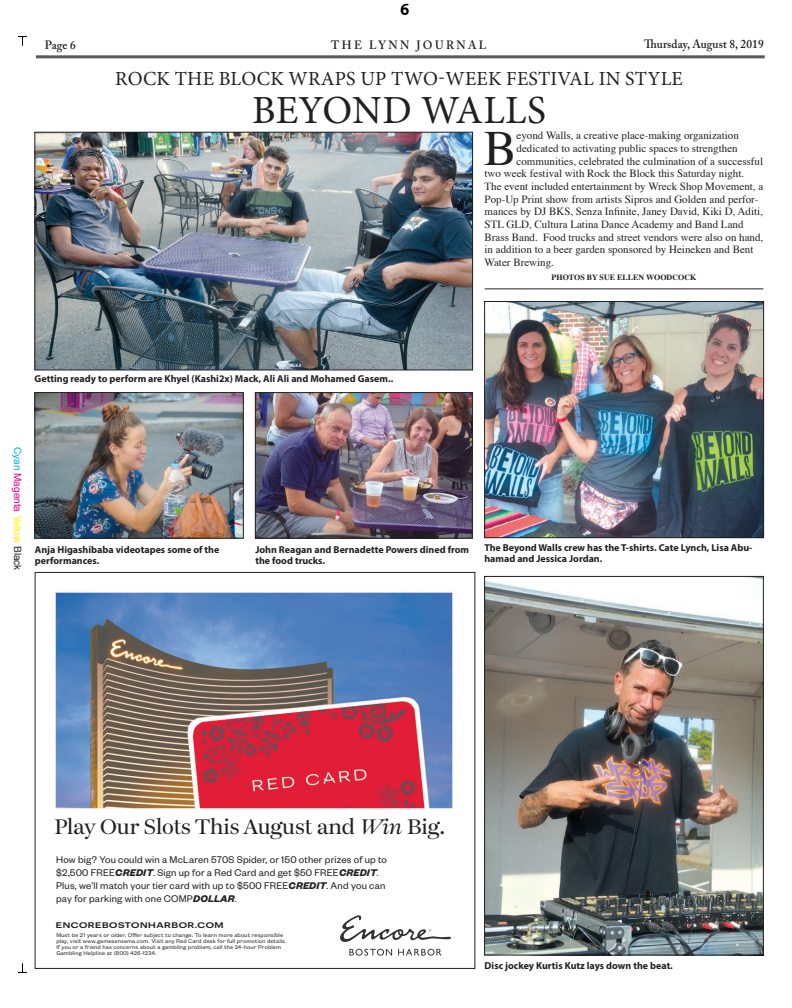
<style>
.page{position:relative;width:792px;height:1008px;background:#fff}
.page>*{position:absolute;margin:0;border:0;box-sizing:border-box;transform-origin:0 0}
.ING_Body_Type{font:49.2px "Times";color:#231f20}
.t1{font:39.9px "Minion Pro";letter-spacing:.005em;color:#231f20}
.t2{font:20.8px "Monday";color:#231f20}
.t3{font:20px "Minion Pro";letter-spacing:.01em;color:#231f20}
.t4{font:700 18px "Courier";color:#000}
.Photo_Credit{font:600 12px "Adobe Caslon Pro";letter-spacing:.01em;color:#231f20;scale:.95 1}
.Photo_Credit-2{font:600 12px "Adobe Caslon Pro";letter-spacing:.215em;color:#231f20;scale:.95 1}
.ING_Body_Type-2{font:11px "Times";color:#231f20}
.t5{font:10.7px/12.9px "Founders Grotesk";letter-spacing:.02em;color:#231f20}
.ING_Caption{font:700 10px/11.5px "Myriad Pro";color:#231f20}
.t6{font:10px "Helvetica";color:#ed028c}
.ING_Photo_Credit{font:700 8px "Times";color:#231f20}
.t7{font:600 8px "Graphik Wide";letter-spacing:.07em;color:#231f20}
.t8{font:6px/6px "Founders Grotesk Text";color:#231f20}
.s1{color:#00aeef}
.s2{color:#fff101}
.s3{color:#231f20}
.s4{font-style:italic}
.s5{font-weight:700;font-style:italic}
.s6{color:#3f403f}
</style>
<div class="page">
<hr style="left:36px;top:56px;width:729px;height:1px;background:#231f20">
<hr style="left:36px;top:58px;width:729px;height:1px;background:#231f20">
<svg style="left:18px;top:36px;width:9px;height:9px"></svg>
<svg style="left:18px;top:963px;width:9px;height:10px"></svg>
<img style="left:55px;top:592px;width:398px;height:346px">
<svg style="left:340px;top:915px;width:111px;height:41px"></svg>
<hr style="left:485px;top:289px;width:278px;height:1px;background:#231f20">
<img style="left:486px;top:578px;width:276px;height:375px">
<div style="left:484px;top:576px;width:280px;height:379px;border:1px solid #231f20"></div>
<img style="left:486px;top:303px;width:276px;height:233px">
<div style="left:484px;top:301px;width:280px;height:237px;border:1px solid #231f20"></div>
<img style="left:37px;top:394px;width:205px;height:142px">
<div style="left:35px;top:392px;width:209px;height:146px;border:1px solid #231f20"></div>
<img style="left:257px;top:394px;width:214px;height:142px">
<div style="left:255px;top:392px;width:218px;height:146px;border:1px solid #231f20"></div>
<img style="left:37px;top:134px;width:434px;height:234px">
<div style="left:35px;top:132px;width:438px;height:238px;border:1px solid #231f20"></div>
<p class="t4" style="left:400px;top:-2px;width:12px">6</p>
<p class="Photo_Credit" style="left:45px;top:38px;width:34px">Page 6</p>
<p class="Photo_Credit-2" style="left:331px;top:38px;width:165px">THE LYNN JOURNAL</p>
<p class="Photo_Credit" style="left:644px;top:37px;width:127px">Thursday, August 8, 2019</p>
<p class="t3" style="left:115px;top:65px;width:569px">ROCK THE BLOCK WRAPS UP TWO-WEEK FESTIVAL IN STYLE</p>
<p class="t1" style="left:252px;top:84px;width:295px">BEYOND WALLS</p>
<p class="ING_Body_Type" style="left:484px;top:102px;width:34px">B</p>
<p class="ING_Body_Type-2" style="left:517px;top:125px;width:224px">eyond Walls, a creative place-making organization</p>
<p class="ING_Body_Type-2" style="left:517px;top:138px;width:223px">dedicated to activating public spaces to strengthen</p>
<p class="ING_Body_Type-2" style="left:517px;top:151px;width:248px">communities, celebrated the culmination of a successful</p>
<p class="ING_Body_Type-2" style="left:485px;top:163px;width:261px">two week festival with Rock the Block this Saturday night.</p>
<p class="ING_Body_Type-2" style="left:485px;top:176px;width:280px">The event included entertainment by Wreck Shop Movement, a</p>
<p class="ING_Body_Type-2" style="left:485px;top:189px;width:275px">Pop-Up Print show from artists Sipros and Golden and perfor-</p>
<p class="ING_Body_Type-2" style="left:485px;top:201px;width:280px">mances by DJ BKS, Senza Infinite, Janey David, Kiki D, Aditi,</p>
<p class="ING_Body_Type-2" style="left:485px;top:214px;width:260px">STL GLD, Cultura Latina Dance Academy and Band Land</p>
<p class="ING_Body_Type-2" style="left:485px;top:227px;width:280px">Brass Band. Food trucks and street vendors were also on hand,</p>
<p class="ING_Body_Type-2" style="left:485px;top:239px;width:270px">in addition to a beer garden sponsored by Heineken and Bent</p>
<p class="ING_Body_Type-2" style="left:485px;top:252px;width:71px">Water Brewing.</p>
<p class="ING_Photo_Credit" style="left:552px;top:269px;width:146px">PHOTOS BY SUE ELLEN WOODCOCK</p>
<p class="ING_Caption" style="left:35px;top:373px;width:360px">Getting ready to perform are Khyel (Kashi2x) Mack, Ali Ali and Mohamed Gasem..</p>
<p class="t6" style="left:25px;top:447px;width:125px;rotate:90deg"><span class="s1">Cyan</span> Magenta <span class="s2">Yellow</span> <span class="s3">Black</span></p>
<p class="ING_Caption" style="left:35px;top:543px;width:186px">Anja Higashibaba videotapes some of the performances.</p>
<p class="ING_Caption" style="left:255px;top:543px;width:215px">John Reagan and Bernadette Powers dined from the food trucks.</p>
<p class="ING_Caption" style="left:484px;top:541px;width:270px">The Beyond Walls crew has the T-shirts. Cate Lynch, Lisa Abu&shy;hamad and Jessica Jordan.</p>
<p class="t2" style="left:55px;top:814px;width:392px">Play Our Slots This August and <span class="s4">Win</span> Big.</p>
<p class="t5" style="left:56px;top:853px;width:332px">How big? You could win a McLaren 570S Spider, or 150 other prizes of up to $2,500 FREE<span class="s5">CREDIT</span>. Sign up for a Red Card and get $50 FREE<span class="s5">CREDIT</span><span class="s6">.<br></span>Plus, we’ll match your tier card with up to $500 FREE<span class="s5">CREDIT</span>. And you can pay for parking with one COMP<span class="s5">DOLLAR</span><span class="s6">.</span></p>
<p class="t7" style="left:56px;top:919px;width:169px">ENCOREBOSTONHARBOR.COM</p>
<p class="t8" style="left:56px;top:932px;width:232px">Must be 21 years or older. Offer subject to change. To learn more about responsible play, visit www.gamesensema.com. Visit any Red Card desk for full promotion details.<br>If you or a friend has concerns about a gambling problem, call the 24-hour Problem Gambling Helpline at (800) 426-1234.</p>
<p class="ING_Caption" style="left:485px;top:959px;width:190px">Disc jockey Kurtis Kutz lays down the beat.</p>
</div>
